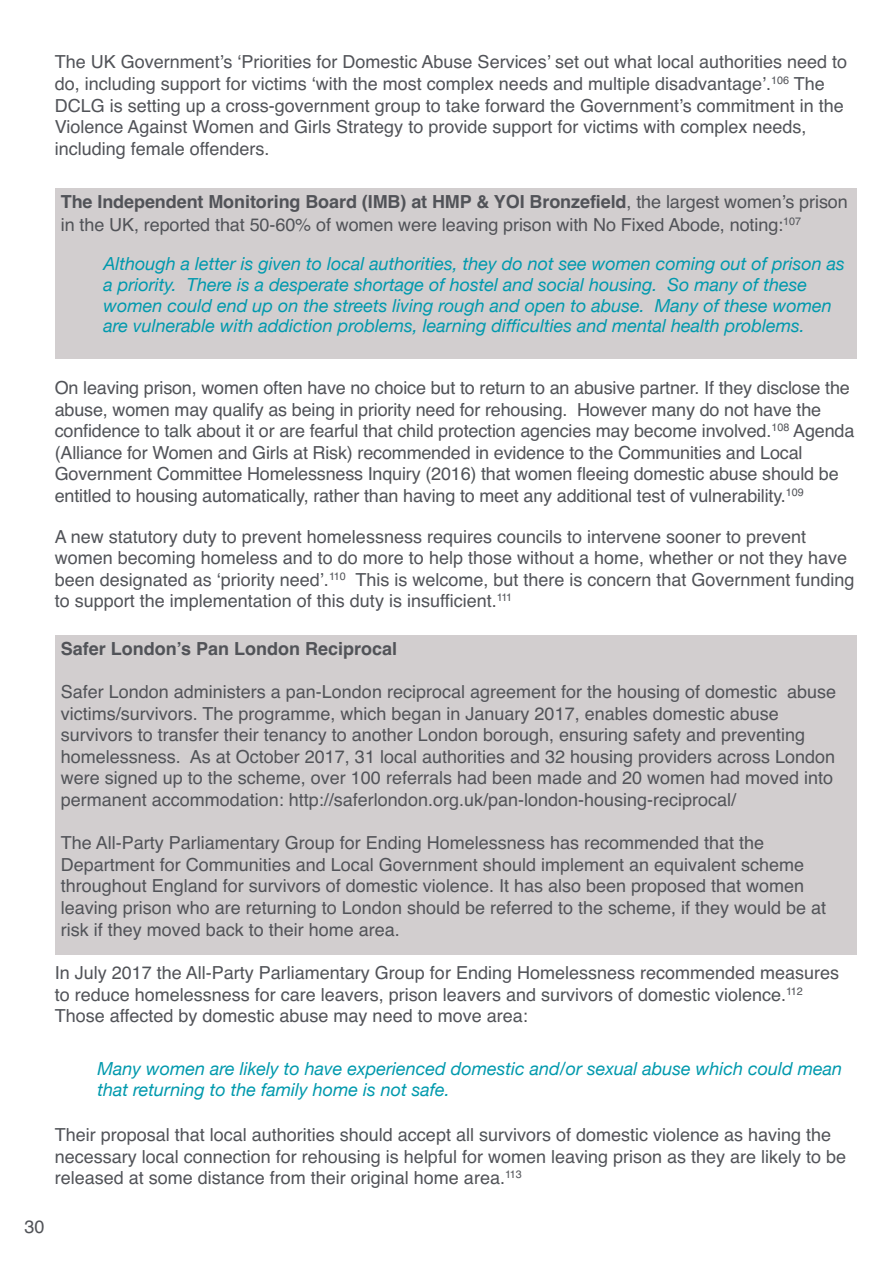
<style>
.page{position:relative;width:896px;height:1263px;background:#fff}
.page>*{position:absolute;margin:0;border:0;box-sizing:border-box;transform-origin:0 0}
.t1{font:18px/21.6px "Helvetica";color:#515358}
.t2{font:italic 18px/20.9px "Helvetica Neue";color:#0099ad}
.t3{font:700 18px "Helvetica";color:#515358}
.s1{font-weight:700}
</style>
<div class="page">
<div style="left:55px;top:188px;width:801px;height:171px;background:#d2cecf"></div>
<div style="left:55px;top:635px;width:801px;height:319px;background:#d2cecf"></div>
<p class="t1" style="left:55px;top:51px;width:794px">The UK Government’s ‘Priorities for Domestic Abuse Services’ set out what local authorities need to do, including support for victims ‘with the most complex needs and multiple disadvantage’.<sup>106</sup> The DCLG is setting up a cross-government group to take forward the Government’s commitment in the Violence Against Women and Girls Strategy to provide support for victims with complex needs, including female offenders.</p>
<p class="t1" style="left:61px;top:190px;width:789px;line-height:23.1px"><span class="s1">The Independent Monitoring Board (IMB) at HMP &amp; YOI Bronzefield</span>, the largest women’s prison in the UK, reported that 50-60% of women were leaving prison with No Fixed Abode, noting:<sup>107</sup></p>
<p class="t2" style="left:103px;top:253px;width:743px">Although a letter is given to local authorities, they do not see women coming out of prison as a priority. There is a desperate shortage of hostel and social housing. So many of these women could end up on the streets living rough and open to abuse. Many of these women are vulnerable with addiction problems, learning difficulties and mental health problems.</p>
<p class="t1" style="left:55px;top:377px;width:801px">On leaving prison, women often have no choice but to return to an abusive partner. If they disclose the abuse, women may qualify as being in priority need for rehousing. However many do not have the confidence to talk about it or are fearful that child protection agencies may become involved.<sup>108</sup> Agenda (Alliance for Women and Girls at Risk) recommended in evidence to the Communities and Local Government Committee Homelessness Inquiry (2016) that women fleeing domestic abuse should be entitled to housing automatically, rather than having to meet any additional test of vulnerability.<sup>109</sup></p>
<p class="t1" style="left:55px;top:526px;width:801px">A new statutory duty to prevent homelessness requires councils to intervene sooner to prevent women becoming homeless and to do more to help those without a home, whether or not they have been designated as ‘priority need’.<sup>110</sup> This is welcome, but there is concern that Government funding to support the implementation of this duty is insufficient.<sup>111</sup></p>
<p class="t3" style="left:61px;top:638px;width:338px">Safer London’s Pan London Reciprocal</p>
<p class="t1" style="left:61px;top:681px;width:777px">Safer London administers a pan-London reciprocal agreement for the housing of domestic abuse victims/survivors. The programme, which began in January 2017, enables domestic abuse survivors to transfer their tenancy to another London borough, ensuring safety and preventing homelessness. As at October 2017, 31 local authorities and 32 housing providers across London were signed up to the scheme, over 100 referrals had been made and 20 women had moved into permanent accommodation: http://saferlondon.org.uk/pan-london-housing-reciprocal/</p>
<p class="t1" style="left:61px;top:832px;width:767px">The All-Party Parliamentary Group for Ending Homelessness has recommended that the Department for Communities and Local Government should implement an equivalent scheme throughout England for survivors of domestic violence. It has also been proposed that women leaving prison who are returning to London should be referred to the scheme, if they would be at risk if they moved back to their home area.</p>
<p class="t1" style="left:55px;top:962px;width:786px">In July 2017 the All-Party Parliamentary Group for Ending Homelessness recommended measures to reduce homelessness for care leavers, prison leavers and survivors of domestic violence.<sup>112<br></sup>Those affected by domestic abuse may need to move area:</p>
<p class="t2" style="left:97px;top:1058px;width:746px">Many women are likely to have experienced domestic and/or sexual abuse which could mean that returning to the family home is not safe.</p>
<p class="t1" style="left:55px;top:1124px;width:793px">Their proposal that local authorities should accept all survivors of domestic violence as having the necessary local connection for rehousing is helpful for women leaving prison as they are likely to be released at some distance from their original home area.<sup>113</sup></p>
<p class="t1" style="left:25px;top:1216px;width:22px">30</p>
</div>
